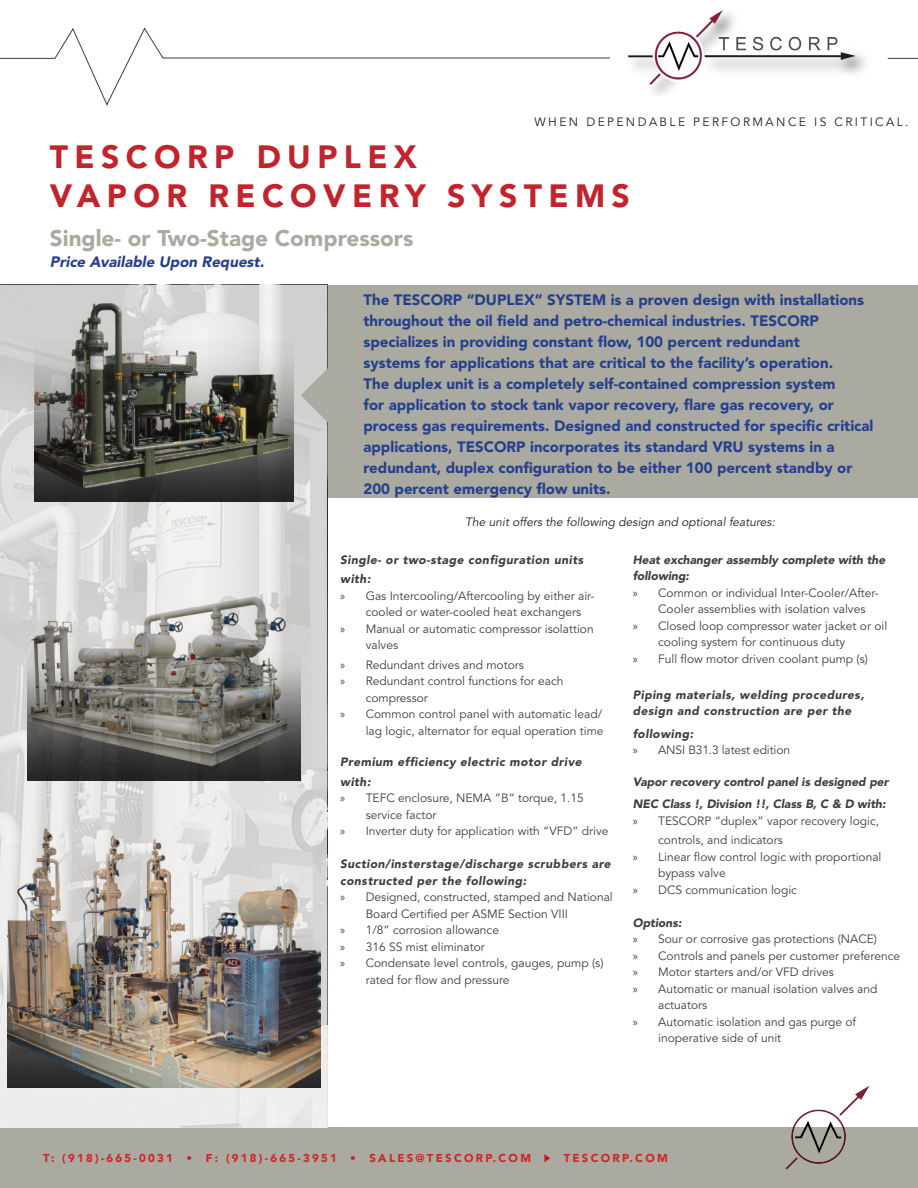
<style>
.page{position:relative;width:918px;height:1188px;background:#fff}
.page>*{position:absolute;margin:0;border:0;box-sizing:border-box;transform-origin:0 0}
.t1{font:900 31.95px/38.8px "Avenir LT Std";letter-spacing:.2em;color:#c3232a}
.t2{font:900 22.5px "Avenir LT Std";color:#aaaaa0}
.t3{font:900 15px/21px "Avenir LT Std";color:#253f8e}
.t4{font:italic 900 15px "Avenir LT Std";color:#253f8e}
.t5{font:12px/16.5px "Avenir LT Std";color:#3e3e3e}
.t6{font:italic 900 12px/16.5px "Avenir LT Std";letter-spacing:.04em;color:#3e3e3e}
.t7{font:italic 900 12px/16.5px "Avenir LT Std";color:#3e3e3e}
.t8{font:italic 900 12px/19.5px "Avenir LT Std";letter-spacing:.04em;color:#3d3d3d}
.t9{font:italic 12px "Avenir LT Std";color:#231f20}
.t10{font:12px "Avenir LT Std";letter-spacing:.2em;color:#231f20}
.t11{font:900 11.4px "Avenir LT Std";letter-spacing:.2em;color:#d1232a}
.s1{font-family:"Myriad Pro"}
</style>
<div class="page">
<div style="left:327px;top:285px;width:591px;height:212px;background:#aaaaa0"></div>
<svg style="left:0;top:28px;width:610px;height:78px"></svg>
<svg style="left:887px;top:57px;width:31px;height:2px"></svg>
<div style="left:0;top:1128px;width:918px;height:60px;background:#aaaaa0"></div>
<svg style="left:544px;top:1154px;width:6px;height:8px"></svg>
<img style="left:628px;top:10px;width:238px;height:86px">
<img style="left:786px;top:1086px;width:83px;height:83px">
<svg style="left:0;top:285px;width:327px;height:843px;background:#dddcda"></svg>
<img style="left:34px;top:301px;width:259px;height:201px">
<svg style="left:27px;top:567px;width:274px;height:220px;background:#e2e1df"></svg>
<img style="left:27px;top:573px;width:274px;height:208px">
<img style="left:8px;top:828px;width:312px;height:259px">
<svg style="left:301px;top:356px;width:27px;height:79px;background:#c2c1bd"></svg>
<p class="t10" style="left:535px;top:115px;width:375px">WHEN DEPENDABLE PERFORMANCE IS CRITICAL.</p>
<p class="t1" style="left:50px;top:137px;width:582px">TESCORP DUPLEX<br>VAPOR RECOVERY SYSTEMS</p>
<p class="t2" style="left:50px;top:225px;width:365px">Single- or Two-Stage Compressors</p>
<p class="t4" style="left:50px;top:253px;width:219px">Price Available Upon Request.</p>
<p class="t3" style="left:363px;top:289px;width:512px">The TESCORP “DUPLEX” SYSTEM is a proven design with installations throughout the oil field and petro-chemical industries. TESCORP specializes in providing constant flow, 100 percent redundant<br>systems for applications that are critical to the facility’s operation.<br>The duplex unit is a completely self-contained compression system<br>for application to stock tank vapor recovery, flare gas recovery, or process gas requirements. Designed and constructed for specific critical applications, TESCORP incorporates its standard VRU systems in a redundant, duplex configuration to be either 100 percent standby or 200 percent emergency flow units.</p>
<p class="t9" style="left:465px;top:515px;width:311px">The unit offers the following design and optional features:</p>
<p class="t8" style="left:340px;top:550px;width:245px">Single- or two-stage configuration units with:</p>
<p class="t5" style="left:366px;top:588px;width:230px;text-indent:-26px"><span class="s1">»</span> Gas Intercooling/Aftercooling by either air&shy;cooled or water-cooled heat exchangers</p>
<p class="t5" style="left:366px;top:621px;width:229px;text-indent:-26px"><span class="s1">»</span> Manual or automatic compressor isolattion valves</p>
<p class="t5" style="left:340px;top:657px;width:185px"><span class="s1">»</span> Redundant drives and motors</p>
<p class="t5" style="left:366px;top:673px;width:199px;text-indent:-26px"><span class="s1">»</span> Redundant control functions for each compressor</p>
<p class="t5" style="left:340px;top:706px;width:265px;text-align:right"><span class="s1">»</span> Common control panel with automatic lead/ lag logic, alternator for equal operation time</p>
<p class="t8" style="left:340px;top:752px;width:243px">Premium efficiency electric motor drive with:</p>
<p class="t5" style="left:366px;top:790px;width:220px;text-indent:-26px"><span class="s1">»</span> TEFC enclosure, NEMA “B” torque, 1.15 service factor</p>
<p class="t5" style="left:340px;top:823px;width:270px"><span class="s1">»</span> Inverter duty for application with “VFD” drive</p>
<p class="t6" style="left:340px;top:856px;width:272px">Suction/insterstage/discharge scrubbers are constructed per the following:</p>
<p class="t5" style="left:366px;top:889px;width:249px;text-indent:-26px"><span class="s1">»</span> Designed, constructed, stamped and National<br>Board Certified per ASME Section VIII</p>
<p class="t5" style="left:340px;top:922px;width:160px"><span class="s1">»</span> 1/8” corrosion allowance</p>
<p class="t5" style="left:340px;top:939px;width:146px"><span class="s1">»</span> 316 SS mist eliminator</p>
<p class="t5" style="left:366px;top:955px;width:239px;text-indent:-26px"><span class="s1">»</span> Condensate level controls, gauges, pump (s) rated for flow and pressure</p>
<p class="t7" style="left:633px;top:551px;width:254px">Heat exchanger assembly complete with the following:</p>
<p class="t5" style="left:658px;top:585px;width:222px;text-indent:-26px"><span class="s1">»</span> Common or individual Inter-Cooler/After-<br>Cooler assemblies with isolation valves</p>
<p class="t5" style="left:658px;top:618px;width:231px;text-indent:-26px"><span class="s1">»</span> Closed loop compressor water jacket or oil cooling system for continuous duty</p>
<p class="t5" style="left:633px;top:651px;width:237px"><span class="s1">»</span> Full flow motor driven coolant pump (s)</p>
<p class="t6" style="left:633px;top:686px;width:233px">Piping materials, welding procedures, design and construction are per the</p>
<p class="t6" style="left:633px;top:725px;width:62px">following:</p>
<p class="t5" style="left:633px;top:742px;width:159px"><span class="s1">»</span> ANSI B31.3 latest edition</p>
<p class="t7" style="left:633px;top:770px;width:257px;line-height:22.5px">Vapor recovery control panel is designed per<br>NEC Class !, Division !!, Class B, C &amp; D with:</p>
<p class="t5" style="left:658px;top:811px;width:222px;line-height:19.5px;text-indent:-26px"><span class="s1">»</span> TESCORP “duplex” vapor recovery logic, controls, and indicators</p>
<p class="t5" style="left:658px;top:849px;width:225px;text-indent:-26px"><span class="s1">»</span> Linear flow control logic with proportional bypass valve</p>
<p class="t5" style="left:633px;top:882px;width:166px"><span class="s1">»</span> DCS communication logic</p>
<p class="t7" style="left:633px;top:914px;width:50px">Options:</p>
<p class="t5" style="left:633px;top:931px;width:246px"><span class="s1">»</span> Sour or corrosive gas protections (NACE)</p>
<p class="t5" style="left:633px;top:948px;width:269px"><span class="s1">»</span> Controls and panels per customer preference</p>
<p class="t5" style="left:633px;top:964px;width:203px"><span class="s1">»</span> Motor starters and/or VFD drives</p>
<p class="t5" style="left:658px;top:981px;width:221px;text-indent:-26px"><span class="s1">»</span> Automatic or manual isolation valves and actuators</p>
<p class="t5" style="left:658px;top:1014px;width:199px;text-indent:-26px"><span class="s1">»</span> Automatic isolation and gas purge of inoperative side of unit</p>
<p class="t11" style="left:43px;top:1152px;width:489px">T: (918)-665-0031 • F: (918)-665-3951 • SALES@TESCORP.COM</p>
<p class="t11" style="left:564px;top:1152px;width:106px">TESCORP.COM</p>
</div>
